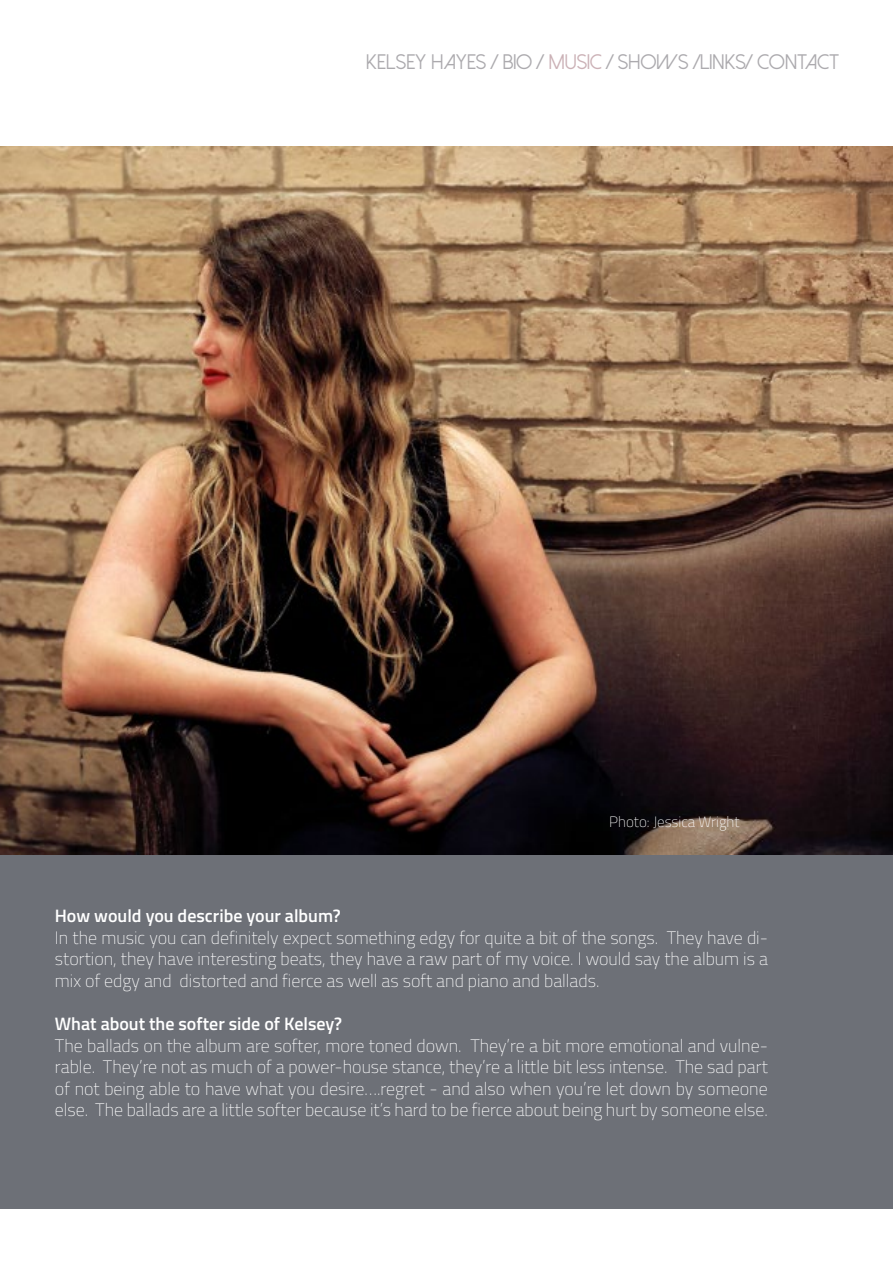
<style>
.page{position:relative;width:893px;height:1263px;background:#fff}
.page>*{position:absolute;margin:0;border:0;box-sizing:border-box;transform-origin:0 0}
.t1{font:21px "Dolce Vita";letter-spacing:.02em;color:#acaaae}
.t2{font:100 18px/21.6px "Titillium";color:#fff;text-align:justify}
.t3{font:600 18px "Titillium";color:#fff}
.t4{font:100 15px "Titillium";color:#fff}
.s1{color:#cbb1b6}
</style>
<div class="page">
<div style="left:0;top:856px;width:893px;height:353px;background:#6d7077"></div>
<img style="left:0;top:147px;width:893px;height:707px">
<p class="t1" style="left:366px;top:51px;width:474px">KELSEY HAYES / BIO / <span class="s1">MUSIC</span> / SHOWS /LINKS/ CONTACT</p>
<p class="t4" style="left:609px;top:811px;width:132px">Photo: Jessica Wright</p>
<p class="t3" style="left:55px;top:902px;width:287px">How would you describe your album?</p>
<p class="t2" style="left:55px;top:925px;width:714px">In the music you can definitely expect something edgy for quite a bit of the songs. They have di&shy;stortion, they have interesting beats, they have a raw part of my voice. I would say the album is a mix of edgy and distorted and fierce as well as soft and piano and ballads.</p>
<p class="t3" style="left:55px;top:1010px;width:289px">What about the softer side of Kelsey?</p>
<p class="t2" style="left:55px;top:1033px;width:714px">The ballads on the album are softer, more toned down. They’re a bit more emotional and vulne&shy;rable. They’re not as much of a power-house stance, they’re a little bit less intense. The sad part of not being able to have what you desire….regret - and also when you’re let down by someone else. The ballads are a little softer because it’s hard to be fierce about being hurt by someone else.</p>
</div>
